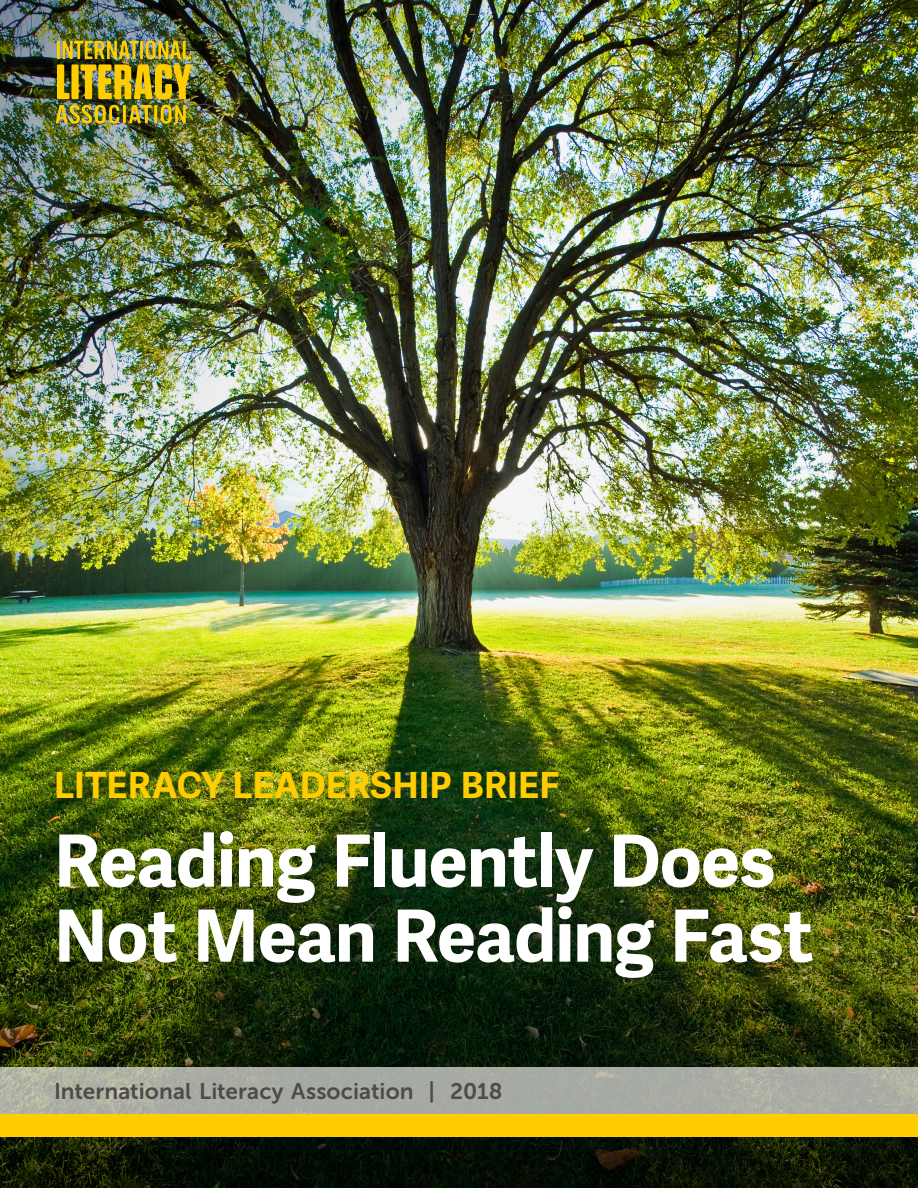
<style>
.page{position:relative;width:918px;height:1188px;background:#fff}
.page>*{position:absolute;margin:0;border:0;box-sizing:border-box;transform-origin:0 0}
.CT{font:700 72px/75px "Adelle Sans";letter-spacing:-.015em;color:#fff}
.ST{font:700 36px "Adelle Sans";letter-spacing:.005em;color:#ffcd00}
.CA{font:22.5px "Museo Sans 700";letter-spacing:.005em;color:#4e4b48}
</style>
<div class="page">
<img style="left:0;top:0;width:918px;height:1188px">
<svg style="left:129px;top:105px;width:23px;height:18px"></svg>
<hr style="left:154px;top:105px;width:3px;height:18px;background:#ffcd00">
<hr style="left:123px;top:105px;width:3px;height:18px;background:#ffcd00">
<img style="left:57px;top:40px;width:135px;height:59px">
<svg style="left:161px;top:105px;width:25px;height:19px"></svg>
<svg style="left:56px;top:105px;width:63px;height:19px"></svg>
<svg style="left:0;top:1067px;width:918px;height:47px;fill:#a8aba3"></svg>
<div style="left:0;top:1114px;width:918px;height:23px;background:#ffcd00"></div>
<p class="ST" style="left:54px;top:759px;width:507px">LITERACY LEADERSHIP BRIEF</p>
<p class="CT" style="left:54px;top:821px;width:761px">Reading Fluently Does<br>Not Mean Reading Fast</p>
<p class="CA" style="left:54px;top:1078px;width:450px">International Literacy Association | 2018</p>
</div>
